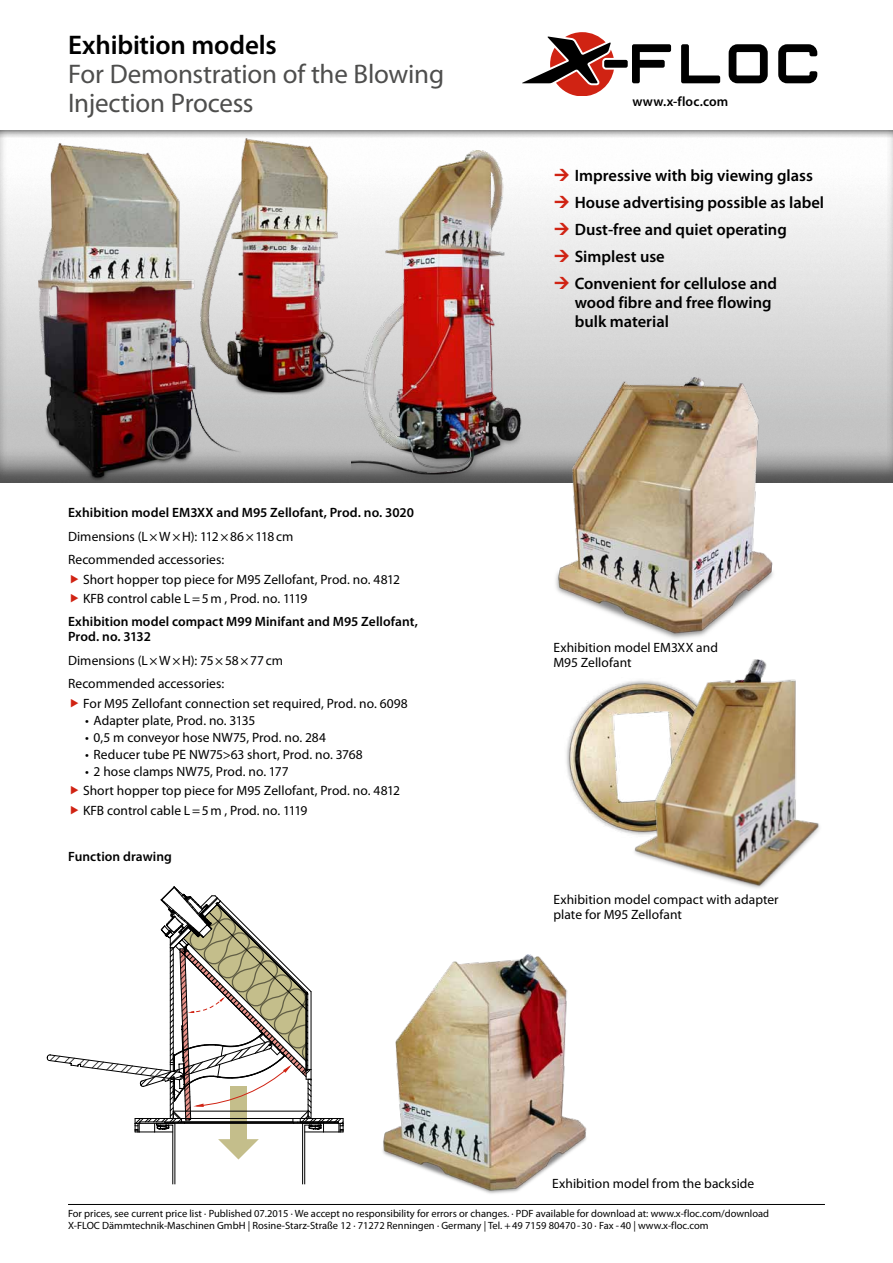
<style>
.page{position:relative;width:893px;height:1263px;background:#fff}
.page>*{position:absolute;margin:0;border:0;box-sizing:border-box;transform-origin:0 0}
.t1{font:27px/28.5px "Myriad Pro";letter-spacing:-.01em;color:#4e4e4d}
.t2{font:600 27px "Myriad Pro";letter-spacing:-.005em;color:#000}
.t3{font:600 16.5px/27px "Myriad Pro";color:#000}
.t4{font:13.5px/19.2px "Myriad Pro";letter-spacing:.005em;color:#000}
.t5{font:600 13.5px/15px "Myriad Pro";letter-spacing:.005em;color:#000}
.t6{font:10.5px/12px "Myriad Pro";color:#000}
</style>
<div class="page">
<hr style="left:68px;top:1204px;width:757px;height:1px;background:#000">
<div style="left:0;top:129px;width:893px;height:355px;background:#000;opacity:.35"></div>
<img style="left:552px;top:377px;width:224px;height:262px">
<img style="left:352px;top:151px;width:172px;height:332px">
<img style="left:39px;top:139px;width:334px;height:343px">
<img style="left:383px;top:954px;width:204px;height:240px">
<svg style="left:47px;top:886px;width:297px;height:299px"></svg>
<img style="left:566px;top:682px;width:63px;height:152px">
<img style="left:629px;top:659px;width:190px;height:230px">
<div style="left:0;top:0;width:893px;height:139px;background:#000;opacity:.75"></div>
<div style="left:0;top:0;width:893px;height:130px;background:#fff"></div>
<div style="left:604px;top:60px;width:24px;height:8px;background:#000;border-radius:2px"></div>
<svg style="left:632px;top:44px;width:39px;height:39px"></svg>
<svg style="left:729px;top:44px;width:39px;height:39px"></svg>
<svg style="left:778px;top:44px;width:39px;height:39px"></svg>
<svg style="left:681px;top:44px;width:39px;height:39px"></svg>
<svg style="left:522px;top:32px;width:92px;height:64px"></svg>
<svg style="left:555px;top:169px;width:14px;height:12px"></svg>
<svg style="left:555px;top:196px;width:14px;height:12px"></svg>
<svg style="left:555px;top:223px;width:14px;height:12px"></svg>
<svg style="left:555px;top:250px;width:14px;height:12px"></svg>
<svg style="left:555px;top:277px;width:14px;height:12px"></svg>
<h1 class="t2" style="left:68px;top:28px;width:210px">Exhibition models</h1>
<h1 class="t1" style="left:68px;top:59px;width:378px">For Demonstration of the Blowing<br>Injection Process</h1>
<p class="t5" style="left:68px;top:505px;width:347px">Exhibition model EM3XX and M95 Zellofant, Prod. no. 3020</p>
<p class="t4" style="left:68px;top:524px;width:227px;line-height:23.5px">Dimensions (L×W×H): 112×86×118cm<br>Recommended accessories:</p>
<p class="t4" style="left:83px;top:569px;width:319px">Short hopper top piece for M95 Zellofant, Prod. no. 4812<br>KFB control cable L=5m , Prod. no. 1119</p>
<p class="t5" style="left:68px;top:614px;width:351px">Exhibition model compact M99 Minifant and M95 Zellofant,<br>Prod. no. 3132</p>
<p class="t4" style="left:68px;top:648px;width:217px;line-height:23.5px">Dimensions (L×W×H): 75×58×77cm<br>Recommended accessories:</p>
<p class="t4" style="left:83px;top:693px;width:326px">For M95 Zellofant connection set required, Prod. no. 6098</p>
<p class="t4" style="left:85px;top:710px;width:172px">• Adapter plate, Prod. no. 3135</p>
<p class="t4" style="left:85px;top:727px;width:243px">• 0,5 m conveyor hose NW75, Prod. no. 284</p>
<p class="t4" style="left:85px;top:745px;width:279px">• Reducer tube PE NW75&gt;63 short, Prod. no. 3768</p>
<p class="t4" style="left:83px;top:762px;width:319px">• 2 hose clamps NW75, Prod. no. 177<br>Short hopper top piece for M95 Zellofant, Prod. no. 4812<br>KFB control cable L=5m , Prod. no. 1119</p>
<p class="t5" style="left:68px;top:849px;width:105px">Function drawing</p>
<p class="t5" style="left:632px;top:94px;width:97px">www.x-floc.com</p>
<p class="t3" style="left:575px;top:162px;width:251px">Impressive with big viewing glass<br>House advertising possible as label<br>Dust-free and quiet operating<br>Simplest use<br>Convenient for cellulose and</p>
<p class="t3" style="left:575px;top:293px;width:198px;line-height:18.8px">wood fibre and free flowing bulk material</p>
<p class="t4" style="left:553px;top:639px;width:166px;line-height:15px">Exhibition model EM3XX and<br>M95 Zellofant</p>
<p class="t4" style="left:553px;top:891px;width:227px;line-height:15px">Exhibition model compact with adapter plate for M95 Zellofant</p>
<p class="t4" style="left:552px;top:1174px;width:204px">Exhibition model from the backside</p>
<p class="t6" style="left:68px;top:1207px;width:703px">For prices, see current price list · Published 07.2015 · We accept no responsibility for errors or changes. · PDF available for download at: www.x-floc.com/download<br>X-FLOC Dämmtechnik-Maschinen GmbH | Rosine-Starz-Straße 12 · 71272 Renningen · Germany | Tel. +49 7159 80470-30 · Fax -40 | www.x-floc.com</p>
</div>
